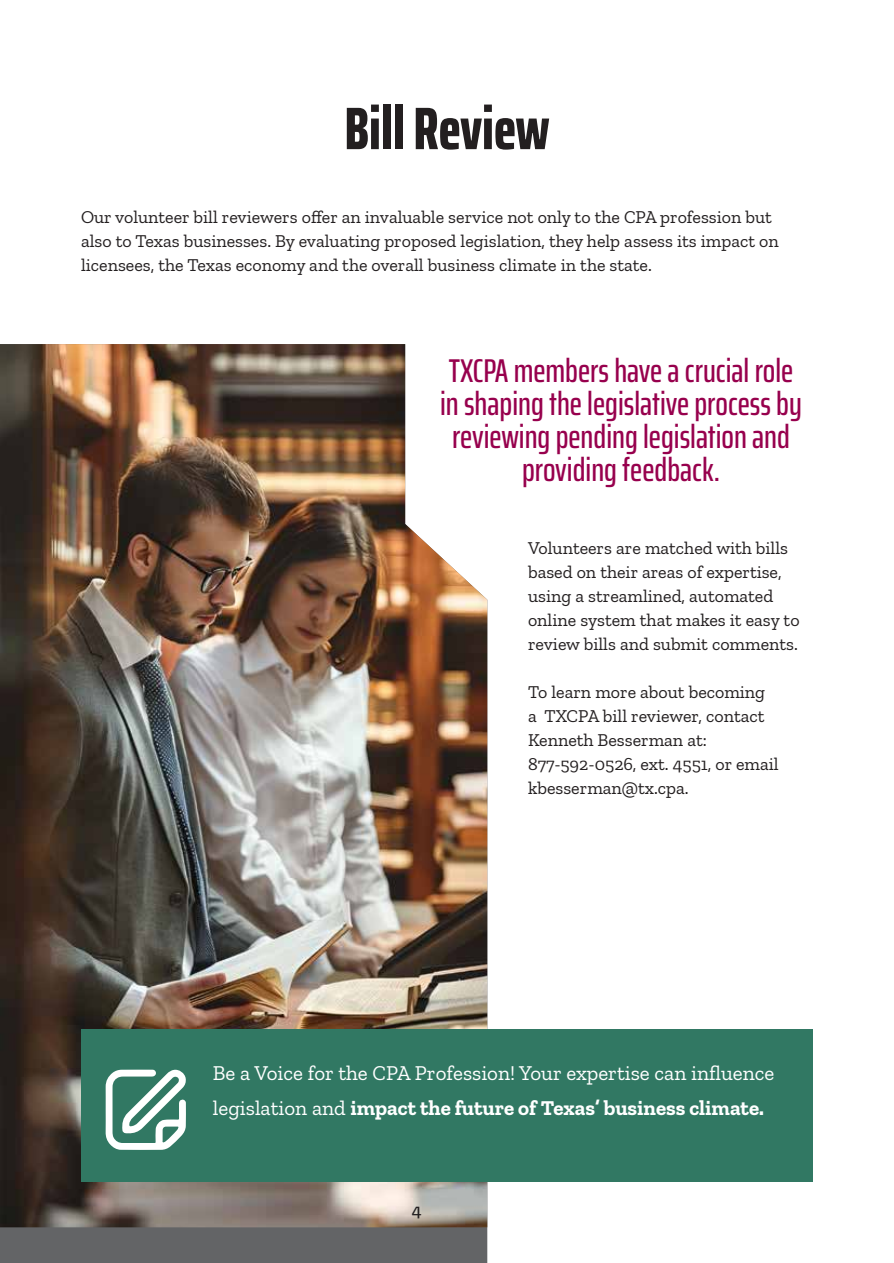
<style>
.page{position:relative;width:894px;height:1263px;background:#fff}
.page>*{position:absolute;margin:0;border:0;box-sizing:border-box;transform-origin:0 0}
.t1{font:800 extra-condensed 60px "Saira";color:#231f20}
.t2{font:500 extra-condensed 33px/33px "Saira";color:#97004d;text-align:center}
.t3{font:21px/34.5px "Zilla Slab";color:#fff}
.t4{font:18px/24px "Zilla Slab";color:#231f20}
.t5{font:500 18px "Zilla Slab";color:#231f20}
.s1{font-weight:700}
</style>
<div class="page">
<div style="left:0;top:1227px;width:487px;height:36px;background:#636466"></div>
<img style="left:0;top:344px;width:487px;height:883px">
<div style="left:81px;top:1029px;width:731px;height:153px;background:#317863"></div>
<svg style="left:105px;top:1069px;width:81px;height:80px"></svg>
<h1 class="t1" style="left:344px;top:82px;width:206px">Bill Review</h1>
<p class="t4" style="left:81px;top:205px;width:699px">Our volunteer bill reviewers offer an invaluable service not only to the CPA profession but also to Texas businesses. By evaluating proposed legislation, they help assess its impact on licensees, the Texas economy and the overall business climate in the state.</p>
<h2 class="t2" style="left:440px;top:353px;width:363px">TXCPA members have a crucial role in shaping the legislative process by reviewing pending legislation and providing feedback.</h2>
<p class="t4" style="left:528px;top:536px;width:273px">Volunteers are matched with bills based on their areas of expertise, using a streamlined, automated online system that makes it easy to review bills and submit comments.</p>
<p class="t4" style="left:528px;top:680px;width:252px">To learn more about becoming<br>a TXCPA bill reviewer, contact<br>Kenneth Besserman at:<br>877-592-0526, ext. 4551, or email kbesserman@tx.cpa.</p>
<p class="t3" style="left:213px;top:1056px;width:563px">Be a Voice for the CPA Profession! Your expertise can influence legislation and <span class="s1">impact the future of Texas’ business climate.</span></p>
<p class="t5" style="left:411px;top:1200px;width:11px">4</p>
</div>
